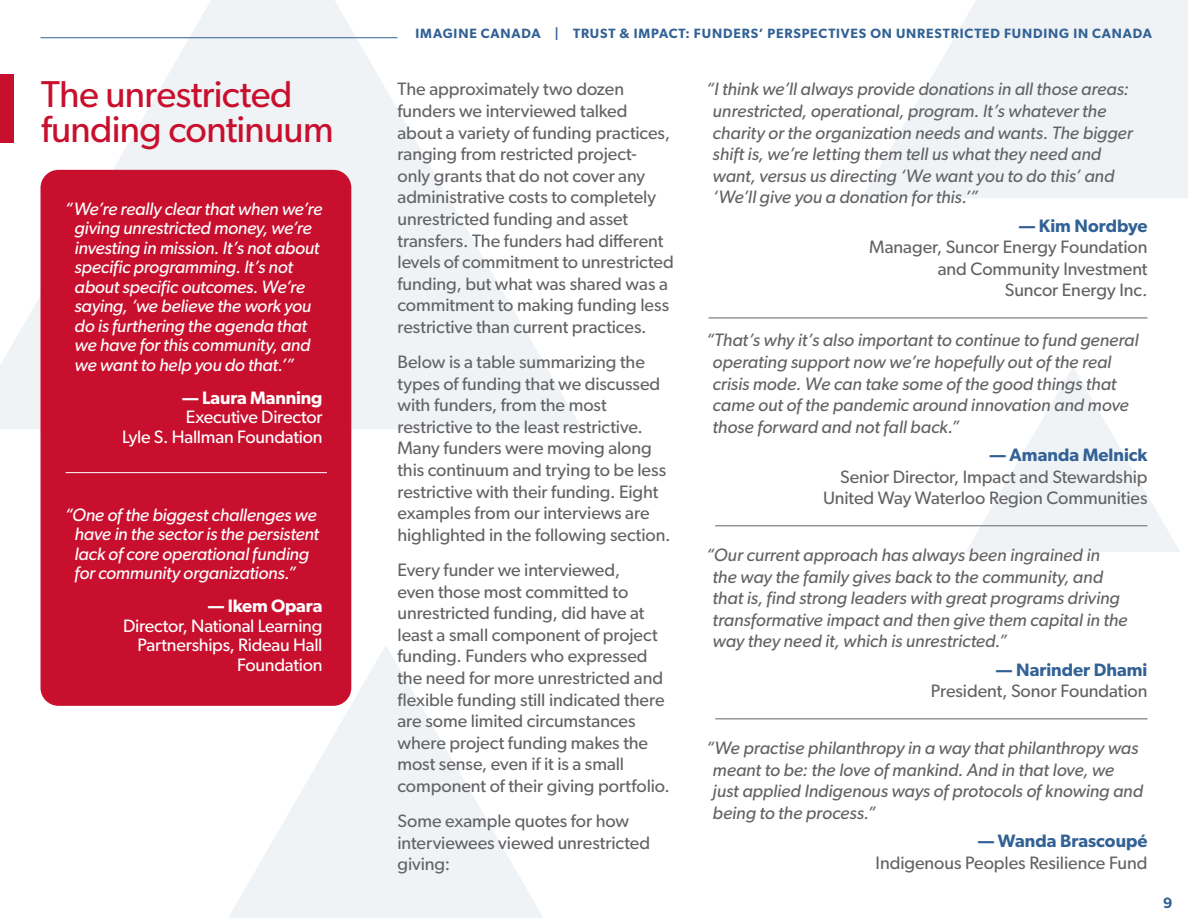
<style>
.page{position:relative;width:1188px;height:918px;background:#fff}
.page>*{position:absolute;margin:0;border:0;box-sizing:border-box;transform-origin:0 0}
.t1{font:37.5px/34.5px "Gibson";letter-spacing:-.02em;color:#c8102e}
.Paragraph_Spacing{font:18px/21.6px "Gibson";letter-spacing:-.005em;color:#636366}
.Paragraph_Spacing-2{font:italic 18px/21.6px "Gibson";letter-spacing:-.005em;color:#636366}
.Subtitle{font:italic 18px/19.5px "Gibson";letter-spacing:-.015em;color:#fff}
.Subtitle-2{font:18px/19.5px "Gibson";letter-spacing:-.015em;color:#fff;text-align:right}
.Paragraph_Spacing-3{font:600 18px "Gibson";color:#326295}
.Subtitle-3{font:600 18px "Gibson";letter-spacing:-.01em;color:#fff}
.t2{font:600 15px "Gibson";color:#326295}
.t3{font:600 13.5px "Gibson";letter-spacing:.065em;color:#326295}
</style>
<div class="page">
<svg style="left:229px;top:645px;width:314px;height:273px;fill:#f0f3f6"></svg>
<svg style="left:0;top:0;width:582px;height:429px"></svg>
<svg style="left:966px;top:367px;width:214px;height:185px"></svg>
<svg style="left:862px;top:0;width:326px;height:198px;fill:#f0f3f6"></svg>
<hr style="left:40px;top:37px;width:358px;height:1px;background:#326295">
<div style="left:0;top:74px;width:14px;height:69px;background:#c8102e"></div>
<div style="left:40px;top:170px;width:311px;height:536px;background:#c8102e;border-radius:18px"></div>
<hr style="left:66px;top:472px;width:261px;height:1px;background:#fff">
<hr style="left:708px;top:318px;width:440px;height:1px;background:#636366">
<hr style="left:715px;top:526px;width:432px;height:1px;background:#636366">
<hr style="left:715px;top:719px;width:433px;height:1px;background:#636366">
<p class="t1" style="left:41px;top:77px;width:294px">The unrestricted funding continuum</p>
<p class="Subtitle" style="left:75px;top:199px;width:249px;text-indent:-10px">“We’re really clear that when we’re giving unrestricted money, we’re investing in mission. It’s not about specific programming. It’s not about specific outcomes. We’re saying, ‘we believe the work you do is furthering the agenda that we have for this community, and we want to help you do that.’”</p>
<p class="Subtitle-3" style="left:182px;top:387px;width:142px">— Laura Manning</p>
<p class="Subtitle-2" style="left:186px;top:407px;width:138px">Executive Director</p>
<p class="Subtitle-2" style="left:122px;top:427px;width:202px">Lyle S. Hallman Foundation</p>
<p class="Subtitle" style="left:75px;top:504px;width:246px;text-indent:-10px">“One of the biggest challenges we have in the sector is the persistent lack of core operational funding for community organizations.”</p>
<p class="Subtitle-3" style="left:208px;top:595px;width:116px">— Ikem Opara</p>
<p class="Subtitle-2" style="left:123px;top:615px;width:201px">Director, National Learning<br>Partnerships, Rideau Hall<br>Foundation</p>
<p class="t3" style="left:416px;top:25px;width:738px">IMAGINE CANADA | TRUST &amp; IMPACT: FUNDERS’ PERSPECTIVES ON UNRESTRICTED FUNDING IN CANADA</p>
<p class="Paragraph_Spacing" style="left:398px;top:78px;width:278px">The approximately two dozen funders we interviewed talked about a variety of funding practices, ranging from restricted project-<br>only grants that do not cover any administrative costs to completely unrestricted funding and asset transfers. The funders had different levels of commitment to unrestricted funding, but what was shared was a commitment to making funding less restrictive than current practices.</p>
<p class="Paragraph_Spacing" style="left:398px;top:351px;width:275px">Below is a table summarizing the types of funding that we discussed with funders, from the most restrictive to the least restrictive.<br>Many funders were moving along this continuum and trying to be less restrictive with their funding. Eight examples from our interviews are highlighted in the following section.</p>
<p class="Paragraph_Spacing" style="left:398px;top:559px;width:274px">Every funder we interviewed,<br>even those most committed to unrestricted funding, did have at least a small component of project funding. Funders who expressed the need for more unrestricted and flexible funding still indicated there are some limited circumstances where project funding makes the most sense, even if it is a small component of their giving portfolio.</p>
<p class="Paragraph_Spacing" style="left:398px;top:810px;width:254px">Some example quotes for how interviewees viewed unrestricted giving:</p>
<p class="Paragraph_Spacing-2" style="left:713px;top:78px;width:422px;text-indent:-7px">“I think we’ll always provide donations in all those areas: unrestricted, operational, program. It’s whatever the charity or the organization needs and wants. The bigger shift is, we’re letting them tell us what they need and want, versus us directing ‘We want you to do this’ and ‘We’ll give you a donation for this.’”</p>
<p class="Paragraph_Spacing-3" style="left:1019px;top:215px;width:130px">— Kim Nordbye</p>
<p class="Paragraph_Spacing" style="left:869px;top:236px;width:280px">Manager, Suncor Energy Foundation</p>
<p class="Paragraph_Spacing" style="left:938px;top:258px;width:211px">and Community Investment</p>
<p class="Paragraph_Spacing" style="left:1005px;top:279px;width:144px">Suncor Energy Inc.</p>
<p class="Paragraph_Spacing-2" style="left:713px;top:329px;width:428px;text-indent:-7px">“That’s why it’s also important to continue to fund general operating support now we’re hopefully out of the real crisis mode. We can take some of the good things that came out of the pandemic around innovation and move those forward and not fall back.”</p>
<p class="Paragraph_Spacing-3" style="left:989px;top:444px;width:160px">— Amanda Melnick</p>
<p class="Paragraph_Spacing" style="left:840px;top:466px;width:309px">Senior Director, Impact and Stewardship</p>
<p class="Paragraph_Spacing" style="left:823px;top:487px;width:326px">United Way Waterloo Region Communities</p>
<p class="Paragraph_Spacing-2" style="left:713px;top:544px;width:416px;text-indent:-7px">“Our current approach has always been ingrained in the way the family gives back to the community, and that is, find strong leaders with great programs driving transformative impact and then give them capital in the way they need it, which is unrestricted.”</p>
<p class="Paragraph_Spacing-3" style="left:996px;top:659px;width:153px">— Narinder Dhami</p>
<p class="Paragraph_Spacing" style="left:931px;top:680px;width:218px">President, Sonor Foundation</p>
<p class="Paragraph_Spacing-2" style="left:713px;top:737px;width:432px;text-indent:-7px">“We practise philanthropy in a way that philanthropy was meant to be: the love of mankind. And in that love, we just applied Indigenous ways of protocols of knowing and being to the process.”</p>
<p class="Paragraph_Spacing-3" style="left:978px;top:830px;width:171px">— Wanda Brascoupé</p>
<p class="Paragraph_Spacing" style="left:876px;top:852px;width:273px">Indigenous Peoples Resilience Fund</p>
<p class="t2" style="left:1163px;top:894px;width:11px">9</p>
</div>
